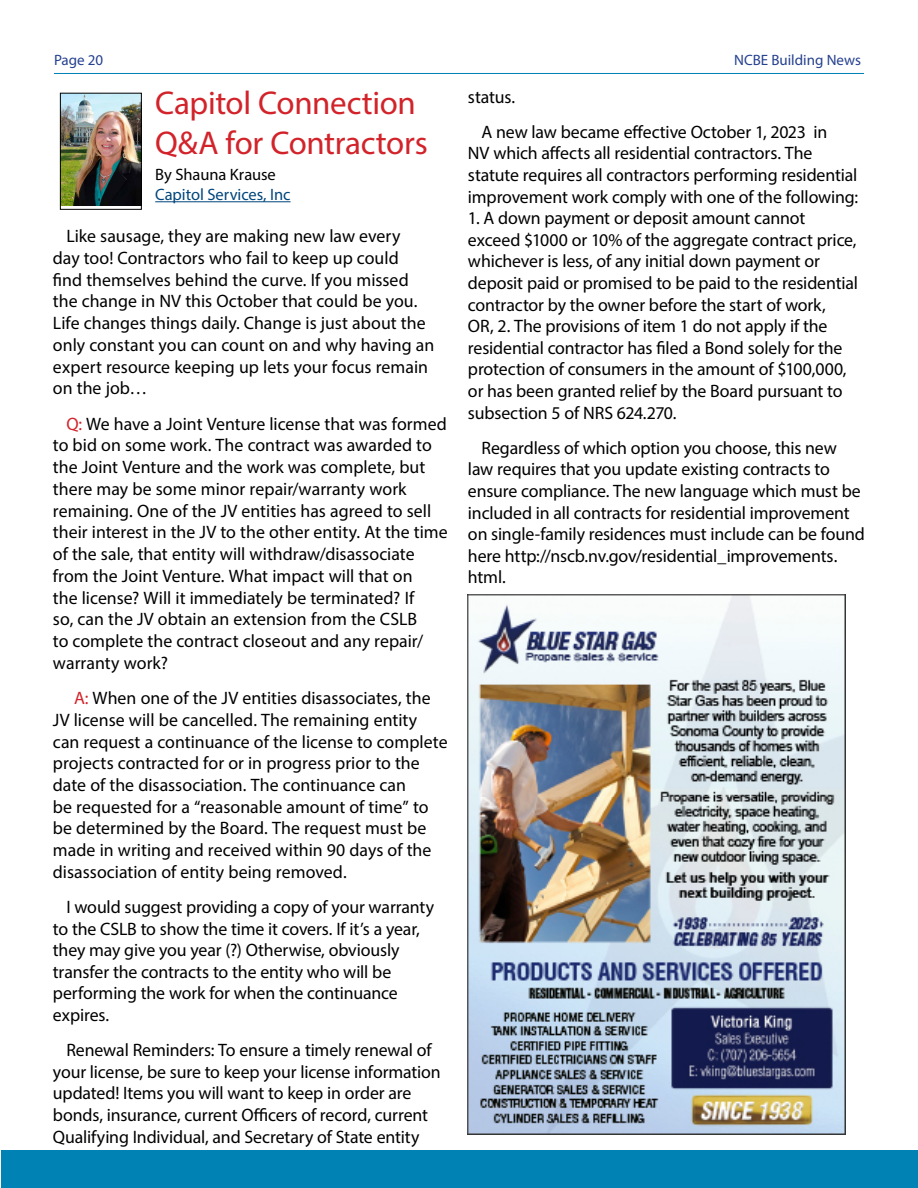
<style>
.page{position:relative;width:918px;height:1188px;background:#fff}
.page>*{position:absolute;margin:0;border:0;box-sizing:border-box;transform-origin:0 0}
.t1{font:33px/39.6px "Myriad Pro";letter-spacing:-.01em;color:#d2232a}
.t2{font:18px/21.8px "Myriad Pro";letter-spacing:-.005em;color:#000}
.t3{font:16.5px "Myriad Pro";color:#00467c}
.t4{font:16.5px "Myriad Pro";letter-spacing:-.005em;color:#000}
.t5{font:15px "Myriad Pro";color:#25408f}
.s1{color:#d2232a}
</style>
<div class="page">
<div style="left:1px;top:1150px;width:917px;height:38px;background:#0082b5"></div>
<hr style="left:54px;top:73px;width:810px;height:1px;background:#0082b5">
<hr style="left:155px;top:201px;width:136px;height:1px;background:#00467c">
<img style="left:62px;top:95px;width:78px;height:111px">
<div style="left:60px;top:93px;width:82px;height:117px;border:1px solid #000"></div>
<img style="left:468px;top:595px;width:378px;height:540px">
<p class="t5" style="left:54px;top:51px;width:51px">Page 20</p>
<p class="t5" style="left:734px;top:51px;width:128px">NCBE Building News</p>
<h1 class="t1" style="left:155px;top:83px;width:274px">Capitol Connection<br>Q&amp;A for Contractors</h1>
<p class="t4" style="left:155px;top:165px;width:122px">By Shauna Krause</p>
<p class="t3" style="left:155px;top:184px;width:137px">Capitol Services, Inc</p>
<p class="t2" style="left:53px;top:225px;width:383px;text-indent:14px">Like sausage, they are making new law every<br>day too! Contractors who fail to keep up could<br>find themselves behind the curve. If you missed the change in NV this October that could be you.<br>Life changes things daily. Change is just about the only constant you can count on and why having an expert resource keeping up lets your focus remain on the job…</p>
<p class="t2" style="left:53px;top:412px;width:396px;text-indent:14px"><span class="s1">Q:</span> We have a Joint Venture license that was formed to bid on some work. The contract was awarded to the Joint Venture and the work was complete, but there may be some minor repair/warranty work remaining. One of the JV entities has agreed to sell their interest in the JV to the other entity. At the time of the sale, that entity will withdraw/disassociate from the Joint Venture. What impact will that on<br>the license? Will it immediately be terminated? If<br>so, can the JV obtain an extension from the CSLB<br>to complete the contract closeout and any repair/ warranty work?</p>
<p class="t2" style="left:53px;top:687px;width:396px;text-indent:21px"><span class="s1">A:</span> When one of the JV entities disassociates, the JV license will be cancelled. The remaining entity can request a continuance of the license to complete projects contracted for or in progress prior to the date of the disassociation. The continuance can<br>be requested for a “reasonable amount of time” to be determined by the Board. The request must be made in writing and received within 90 days of the disassociation of entity being removed.</p>
<p class="t2" style="left:53px;top:896px;width:383px;text-indent:14px">I would suggest providing a copy of your warranty to the CSLB to show the time it covers. If it’s a year, they may give you year (?) Otherwise, obviously transfer the contracts to the entity who will be performing the work for when the continuance expires.</p>
<p class="t2" style="left:53px;top:1039px;width:389px;text-indent:14px">Renewal Reminders: To ensure a timely renewal of your license, be sure to keep your license information updated! Items you will want to keep in order are bonds, insurance, current Officers of record, current Qualifying Individual, and Secretary of State entity</p>
<p class="t2" style="left:482px;top:79px;width:347px;line-height:35.1px;text-indent:-14px">status.<br>A new law became effective October 1, 2023 in</p>
<p class="t2" style="left:468px;top:142px;width:392px">NV which affects all residential contractors. The statute requires all contractors performing residential improvement work comply with one of the following:</p>
<p class="t2" style="left:468px;top:207px;width:392px">1. A down payment or deposit amount cannot exceed $1000 or 10% of the aggregate contract price, whichever is less, of any initial down payment or deposit paid or promised to be paid to the residential contractor by the owner before the start of work,<br>OR, 2. The provisions of item 1 do not apply if the residential contractor has filed a Bond solely for the protection of consumers in the amount of $100,000, or has been granted relief by the Board pursuant to subsection 5 of NRS 624.270.</p>
<p class="t2" style="left:468px;top:437px;width:399px;text-indent:14px">Regardless of which option you choose, this new law requires that you update existing contracts to ensure compliance. The new language which must be included in all contracts for residential improvement on single-family residences must include can be found here http://nscb.nv.gov/residential_improvements. html.</p>
</div>
